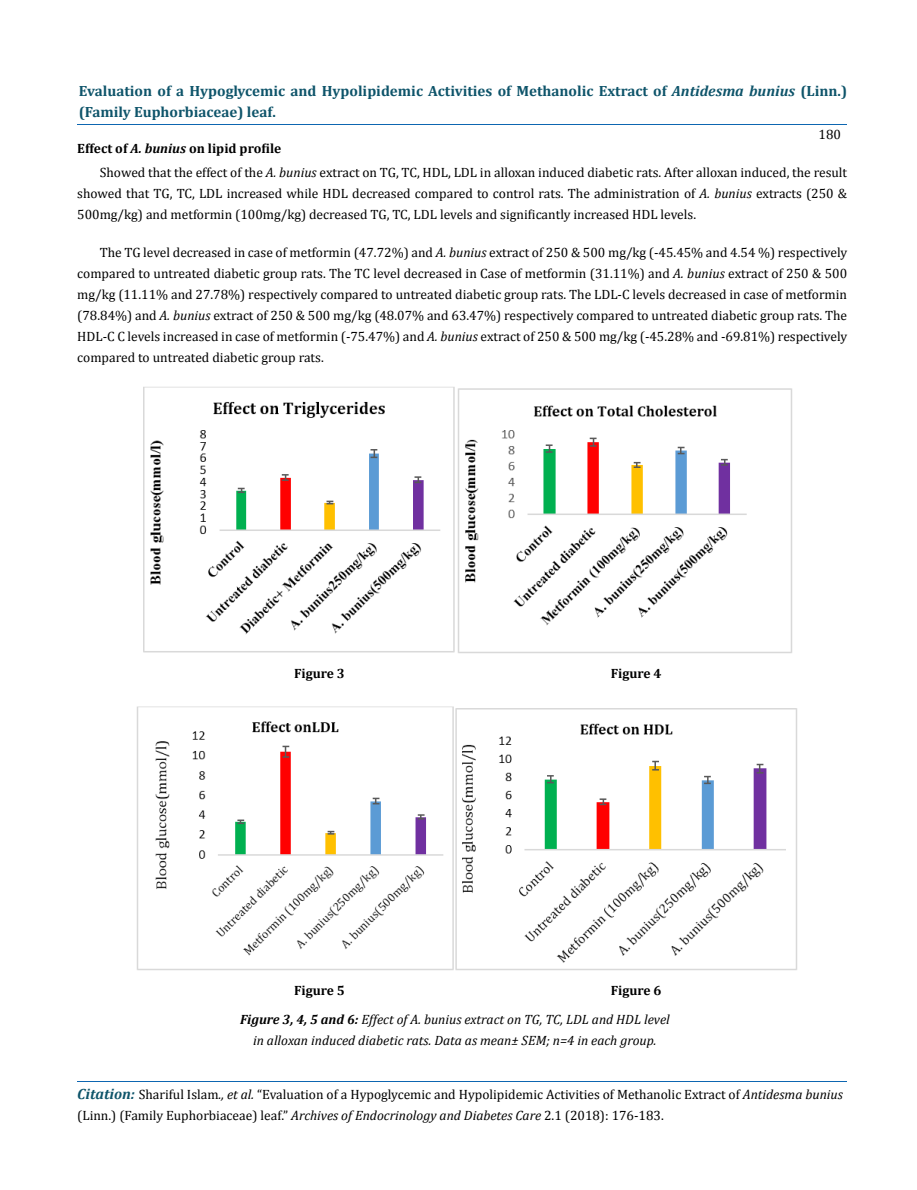
<style>
.page{position:relative;width:917px;height:1190px;background:#fff}
.page>*{position:absolute;margin:0;border:0;box-sizing:border-box;transform-origin:0 0}
.t1{font:700 14.85px/21px "Cambria";color:#0e546a}
.t2{font:13.5px/21px "Cambria";color:#000}
.t3{font:italic 13.5px/29.1px "Cambria";color:#000}
.t4{font:700 13.5px "Cambria";color:#000}
.s1{font-style:italic}
.s2{font-weight:700}
.s3{font-weight:700;font-style:italic}
.s4{font-weight:700;font-style:normal}
.s5{font-weight:700;font-style:italic;font-size:14.85px;color:#0e546a}
</style>
<div class="page">
<hr style="left:77px;top:1081px;width:769px;height:1px;background:#0d66b1">
<hr style="left:77px;top:124px;width:770px;height:1px;background:#0d66b1">
<img style="left:144px;top:387px;width:648px;height:266px">
<img style="left:137px;top:706px;width:660px;height:264px">
<p class="t1" style="left:79px;top:80px;width:769px">Evaluation of a Hypoglycemic and Hypolipidemic Activities of Methanolic Extract of <span class="s1">Antidesma bunius</span> (Linn.) (Family Euphorbiaceae) leaf.</p>
<p class="t2" style="left:818px;top:124px;width:24px">180</p>
<p class="t2" style="left:100px;top:136px;width:748px;line-height:24px;text-indent:-23px"><span class="s2">Effect of</span> <span class="s3">A. bunius</span> <span class="s2">on lipid profile<br></span>Showed that the effect of the <span class="s1">A. bunius</span> extract on TG, TC, HDL, LDL in alloxan induced diabetic rats. After alloxan induced, the result</p>
<p class="t2" style="left:77px;top:183px;width:771px">showed that TG, TC, LDL increased while HDL decreased compared to control rats. The administration of <span class="s1">A. bunius</span> extracts (250 &amp;<br>500mg/kg) and metformin (100mg/kg) decreased TG, TC, LDL levels and significantly increased HDL levels.</p>
<p class="t2" style="left:77px;top:241px;width:771px;text-align:justify;text-indent:23px">The TG level decreased in case of metformin (47.72%) and <span class="s1">A. bunius</span> extract of 250 &amp; 500 mg/kg (-45.45% and 4.54 %) respectively compared to untreated diabetic group rats. The TC level decreased in Case of metformin (31.11%) and <span class="s1">A. bunius</span> extract of 250 &amp; 500 mg/kg (11.11% and 27.78%) respectively compared to untreated diabetic group rats. The LDL-C levels decreased in case of metformin (78.84%) and <span class="s1">A. bunius</span> extract of 250 &amp; 500 mg/kg (48.07% and 63.47%) respectively compared to untreated diabetic group rats. The HDL-C C levels increased in case of metformin (-75.47%) and <span class="s1">A. bunius</span> extract of 250 &amp; 500 mg/kg (-45.28% and -69.81%) respectively compared to untreated diabetic group rats.</p>
<p class="t4" style="left:294px;top:665px;width:52px">Figure 3</p>
<p class="t4" style="left:610px;top:665px;width:52px">Figure 4</p>
<p class="t4" style="left:294px;top:982px;width:52px">Figure 5</p>
<p class="t3" style="left:240px;top:975px;width:431px;text-indent:370px"><span class="s4">Figure 6<br></span><span class="s2">Figure 3, 4, 5 and 6:</span> Effect of A. bunius extract on TG, TC, LDL and HDL level</p>
<p class="t3" style="left:253px;top:1025px;width:405px">in alloxan induced diabetic rats. Data as mean± SEM; n=4 in each group.</p>
<p class="t2" style="left:77px;top:1083px;width:767px"><span class="s5">Citation:</span> Shariful Islam<span class="s1">., et al.</span> “Evaluation of a Hypoglycemic and Hypolipidemic Activities of Methanolic Extract of <span class="s1">Antidesma bunius </span>(Linn.) (Family Euphorbiaceae) leaf.” <span class="s1">Archives of Endocrinology and Diabetes Care</span> 2.1 (2018): 176-183.</p>
</div>
